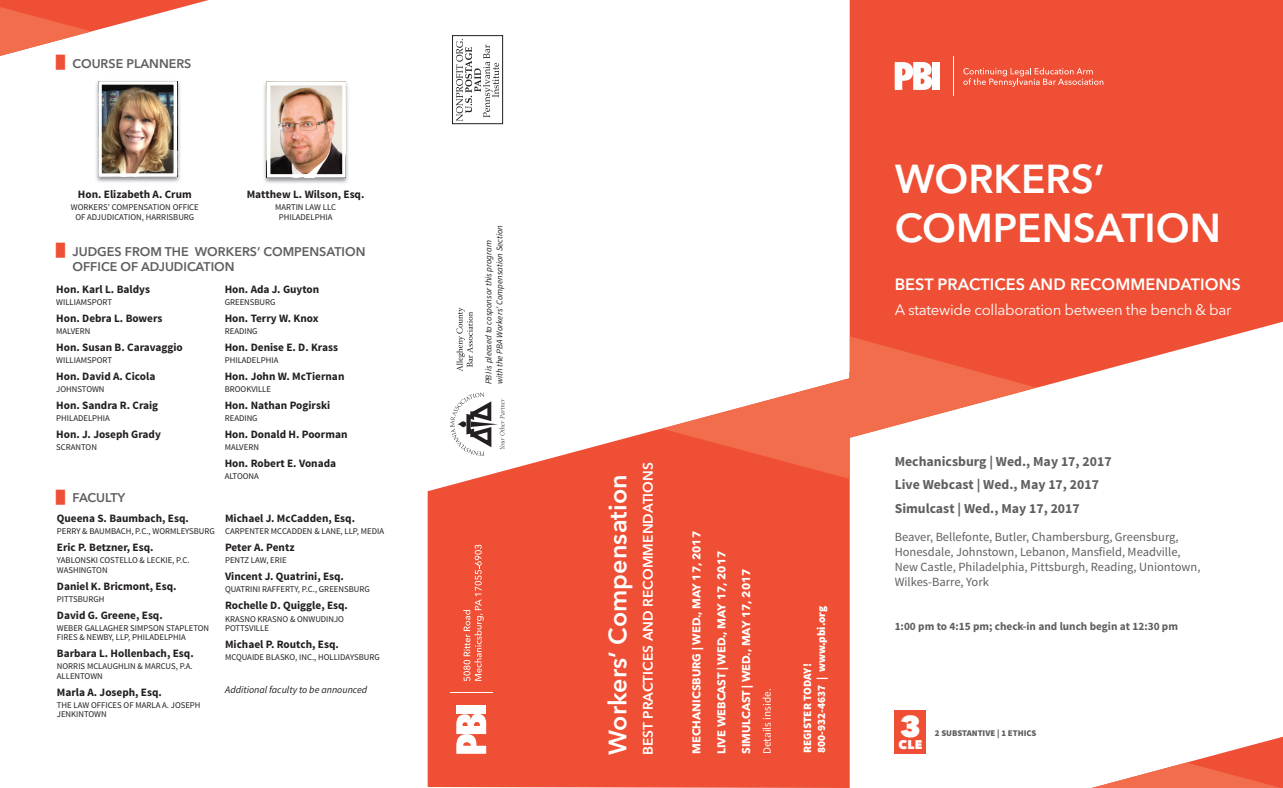
<style>
.page{position:relative;width:1283px;height:788px;background:#fff}
.page>*{position:absolute;margin:0;border:0;box-sizing:border-box;transform-origin:0 0}
.t1{font:600 40px/48px "Avenir Next LT Pro";color:#fff}
.t2{font:800 30px "Avenir Next LT Pro";color:#fff}
.t3{font:600 25px "Avenir Next LT Pro";letter-spacing:.005em;color:#fff}
.t4{font:600 16.25px "Avenir Next LT Pro";letter-spacing:.005em;color:#fff}
.t5{font:15px "Avenir Next LT Pro";letter-spacing:-.02em;color:#fff}
.t6{font:700 13.75px/23.2px "Source Sans Pro";color:#5f5f62}
.t7{font:600 13.75px "Avenir Next LT Pro";letter-spacing:.005em;color:#fff}
.t8{font:12.5px/15px "Source Sans Pro";color:#5f5f62}
.t9{font:600 12.5px/15px "Avenir Next LT Pro";color:#5f5f62}
.t10{font:800 12.5px "Avenir Next LT Pro";color:#fff}
.t11{font:700 11.25px "Source Sans Pro";color:#231f20}
.t12{font:700 11.25px/24.8px "Avenir Next LT Pro";color:#fff}
.t13{font:700 11.25px "Source Sans Pro";color:#5f5f62}
.t14{font:900 11.25px/13.8px "Source Sans Pro";color:#fff}
.t15{font:11.25px "Source Sans Pro";color:#fff}
.t16{font:italic 10px "Source Sans Pro";color:#231f20}
.t17{font:8.75px/9.4px "Source Sans Pro";color:#231f20}
.t18{font:italic 8.75px/11.2px "Source Sans Pro";color:#231f20}
.t19{font:900 8.75px "Source Sans Pro";color:#5f5f62}
.s1{font-family:"Franklin Gothic";color:#ef4f34}
</style>
<div class="page">
<div style="left:452px;top:35px;width:51px;height:89px;border:1px solid #231f20"></div>
<svg style="left:456px;top:39px;width:43px;height:82px"></svg>
<div style="left:849px;top:0;width:433px;height:385px;background:#ef4f34"></div>
<svg style="left:428px;top:400px;width:421px;height:388px;fill:#ef4f34"></svg>
<svg style="left:650px;top:336px;width:398px;height:143px"></svg>
<svg style="left:463px;top:544px;width:21px;height:137px"></svg>
<div style="left:456px;top:705px;width:30px;height:8px;background:#fff"></div>
<svg style="left:456px;top:713px;width:30px;height:40px"></svg>
<hr style="left:450px;top:691px;width:42px;height:1px;background:#fff">
<svg style="left:963px;top:68px;width:140px;height:19px"></svg>
<hr style="left:952px;top:56px;width:1px;height:40px;background:#fff">
<div style="left:932px;top:62px;width:7px;height:28px;background:#fff"></div>
<svg style="left:894px;top:62px;width:38px;height:28px"></svg>
<svg style="left:0;top:0;width:209px;height:56px"></svg>
<svg style="left:1092px;top:737px;width:190px;height:51px"></svg>
<svg style="left:456px;top:307px;width:17px;height:64px"></svg>
<div style="left:894px;top:710px;width:32px;height:43px;background:#ef4f34"></div>
<svg style="left:450px;top:392px;width:54px;height:64px"></svg>
<img style="left:96px;top:81px;width:84px;height:101px">
<img style="left:102px;top:85px;width:71px;height:88px">
<div style="left:98px;top:81px;width:79px;height:96px;border:3px solid #fff"></div>
<img style="left:264px;top:81px;width:84px;height:102px">
<img style="left:271px;top:86px;width:71px;height:88px">
<div style="left:267px;top:82px;width:79px;height:96px;border:3px solid #fff"></div>
<h3 class="t9" style="left:56px;top:56px;width:137px"><span class="s1">█</span> COURSE PLANNERS</h3>
<p class="t11" style="left:78px;top:187px;width:115px">Hon. Elizabeth A. Crum</p>
<p class="t17" style="left:71px;top:203px;width:129px;text-align:center">WORKERS’ COMPENSATION OFFICE<br>OF ADJUDICATION, HARRISBURG</p>
<p class="t11" style="left:247px;top:187px;width:119px">Matthew L. Wilson, Esq.</p>
<p class="t17" style="left:275px;top:203px;width:62px;text-align:center">MARTIN LAW LLC<br>PHILADELPHIA</p>
<h3 class="t9" style="left:73px;top:244px;width:294px;text-indent:-16px"><span class="s1">█</span> JUDGES FROM THE WORKERS’ COMPENSATION<br>OFFICE OF ADJUDICATION</h3>
<p class="t11" style="left:56px;top:281px;width:95px">Hon. Karl L. Baldys</p>
<p class="t17" style="left:56px;top:297px;width:57px">WILLIAMSPORT</p>
<p class="t11" style="left:56px;top:311px;width:108px">Hon. Debra L. Bowers</p>
<p class="t17" style="left:56px;top:326px;width:36px">MALVERN</p>
<p class="t11" style="left:56px;top:340px;width:128px">Hon. Susan B. Caravaggio</p>
<p class="t17" style="left:56px;top:355px;width:57px">WILLIAMSPORT</p>
<p class="t11" style="left:56px;top:369px;width:101px">Hon. David A. Cicola</p>
<p class="t17" style="left:56px;top:384px;width:50px">JOHNSTOWN</p>
<p class="t11" style="left:56px;top:398px;width:104px">Hon. Sandra R. Craig</p>
<p class="t17" style="left:56px;top:413px;width:55px">PHILADELPHIA</p>
<p class="t11" style="left:56px;top:427px;width:106px">Hon. J. Joseph Grady</p>
<p class="t17" style="left:56px;top:442px;width:42px">SCRANTON</p>
<h3 class="t9" style="left:56px;top:490px;width:71px"><span class="s1">█</span> FACULTY</h3>
<p class="t11" style="left:57px;top:511px;width:133px">Queena S. Baumbach, Esq.</p>
<p class="t17" style="left:57px;top:526px;width:160px">PERRY &amp; BAUMBACH, P.C., WORMLEYSBURG</p>
<p class="t11" style="left:57px;top:540px;width:98px">Eric P. Betzner, Esq.</p>
<p class="t17" style="left:57px;top:556px;width:134px">YABLONSKI COSTELLO &amp; LECKIE, P.C.<br>WASHINGTON</p>
<p class="t11" style="left:57px;top:578px;width:121px">Daniel K. Bricmont, Esq.</p>
<p class="t17" style="left:57px;top:594px;width:49px">PITTSBURGH</p>
<p class="t11" style="left:57px;top:607px;width:107px">David G. Greene, Esq.</p>
<p class="t17" style="left:57px;top:623px;width:154px">WEBER GALLAGHER SIMPSON STAPLETON<br>FIRES &amp; NEWBY, LLP, PHILADELPHIA</p>
<p class="t11" style="left:57px;top:646px;width:138px">Barbara L. Hollenbach, Esq.</p>
<p class="t17" style="left:57px;top:662px;width:137px">NORRIS MCLAUGHLIN &amp; MARCUS, P.A.<br>ALLENTOWN</p>
<p class="t11" style="left:57px;top:684px;width:106px">Marla A. Joseph, Esq.</p>
<p class="t17" style="left:57px;top:700px;width:145px">THE LAW OFFICES OF MARLA A. JOSEPH<br>JENKINTOWN</p>
<p class="t11" style="left:225px;top:281px;width:96px">Hon. Ada J. Guyton</p>
<p class="t17" style="left:225px;top:297px;width:52px">GREENSBURG</p>
<p class="t11" style="left:225px;top:311px;width:95px">Hon. Terry W. Knox</p>
<p class="t17" style="left:225px;top:326px;width:34px">READING</p>
<p class="t11" style="left:225px;top:340px;width:115px">Hon. Denise E. D. Krass</p>
<p class="t17" style="left:225px;top:355px;width:55px">PHILADELPHIA</p>
<p class="t11" style="left:225px;top:369px;width:121px">Hon. John W. McTiernan</p>
<p class="t17" style="left:225px;top:384px;width:48px">BROOKVILLE</p>
<p class="t11" style="left:225px;top:398px;width:107px">Hon. Nathan Pogirski</p>
<p class="t17" style="left:225px;top:413px;width:34px">READING</p>
<p class="t11" style="left:225px;top:427px;width:124px">Hon. Donald H. Poorman</p>
<p class="t17" style="left:225px;top:442px;width:36px">MALVERN</p>
<p class="t11" style="left:225px;top:456px;width:113px">Hon. Robert E. Vonada</p>
<p class="t17" style="left:225px;top:471px;width:36px">ALTOONA</p>
<p class="t11" style="left:225px;top:511px;width:131px">Michael J. McCadden, Esq.</p>
<p class="t17" style="left:225px;top:526px;width:160px">CARPENTER MCCADDEN &amp; LANE, LLP, MEDIA</p>
<p class="t11" style="left:225px;top:540px;width:71px">Peter A. Pentz</p>
<p class="t17" style="left:225px;top:556px;width:63px">PENTZ LAW, ERIE</p>
<p class="t11" style="left:225px;top:569px;width:120px">Vincent J. Quatrini, Esq.</p>
<p class="t17" style="left:225px;top:585px;width:146px">QUATRINI RAFFERTY, P.C., GREENSBURG</p>
<p class="t11" style="left:225px;top:598px;width:124px">Rochelle D. Quiggle, Esq.</p>
<p class="t17" style="left:225px;top:614px;width:120px">KRASNO KRASNO &amp; ONWUDINJO<br>POTTSVILLE</p>
<p class="t11" style="left:225px;top:637px;width:115px">Michael P. Routch, Esq.</p>
<p class="t17" style="left:225px;top:652px;width:156px">MCQUAIDE BLASKO, INC., HOLLIDAYSBURG</p>
<p class="t16" style="left:225px;top:683px;width:144px">Additional faculty to be announced</p>
<p class="t18" style="left:483px;top:384px;width:161px;rotate:-90deg">PBI is pleased to cosponsor this program with the PBA Workers’ Compensation Section</p>
<h3 class="t3" style="left:602px;top:755px;width:282px;rotate:-90deg">Workers’ Compensation</h3>
<h3 class="t7" style="left:639px;top:755px;width:294px;rotate:-90deg">BEST PRACTICES AND RECOMMENDATIONS</h3>
<p class="t12" style="left:684px;top:754px;width:224px;rotate:-90deg">MECHANICSBURG | WED., MAY 17, 2017<br>LIVE WEBCAST | WED., MAY 17, 2017<br>SIMULCAST | WED., MAY 17, 2017</p>
<p class="t15" style="left:760px;top:754px;width:67px;rotate:-90deg">Details inside.</p>
<p class="t14" style="left:801px;top:753px;width:149px;rotate:-90deg">REGISTER TODAY!<br>800-932-4637 | www.pbi.org</p>
<h1 class="t1" style="left:894px;top:155px;width:328px">WORKERS’<br>COMPENSATION</h1>
<h3 class="t4" style="left:894px;top:275px;width:348px">BEST PRACTICES AND RECOMMENDATIONS</h3>
<h3 class="t5" style="left:894px;top:300px;width:338px">A statewide collaboration between the bench &amp; bar</h3>
<h3 class="t6" style="left:894px;top:450px;width:218px">Mechanicsburg | Wed., May 17, 2017<br>Live Webcast | Wed., May 17, 2017<br>Simulcast | Wed., May 17, 2017</h3>
<h3 class="t8" style="left:894px;top:529px;width:307px">Beaver, Bellefonte, Butler, Chambersburg, Greensburg, Honesdale, Johnstown, Lebanon, Mansfield, Meadville, New Castle, Philadelphia, Pittsburgh, Reading, Uniontown, Wilkes-Barre, York</h3>
<p class="t13" style="left:894px;top:619px;width:285px">1:00 pm to 4:15 pm; check-in and lunch begin at 12:30 pm</p>
<h2 class="t2" style="left:899px;top:707px;width:22px">3</h2>
<h3 class="t10" style="left:898px;top:737px;width:25px">CLE</h3>
<p class="t19" style="left:934px;top:727px;width:103px">2 SUBSTANTIVE | 1 ETHICS</p>
</div>
